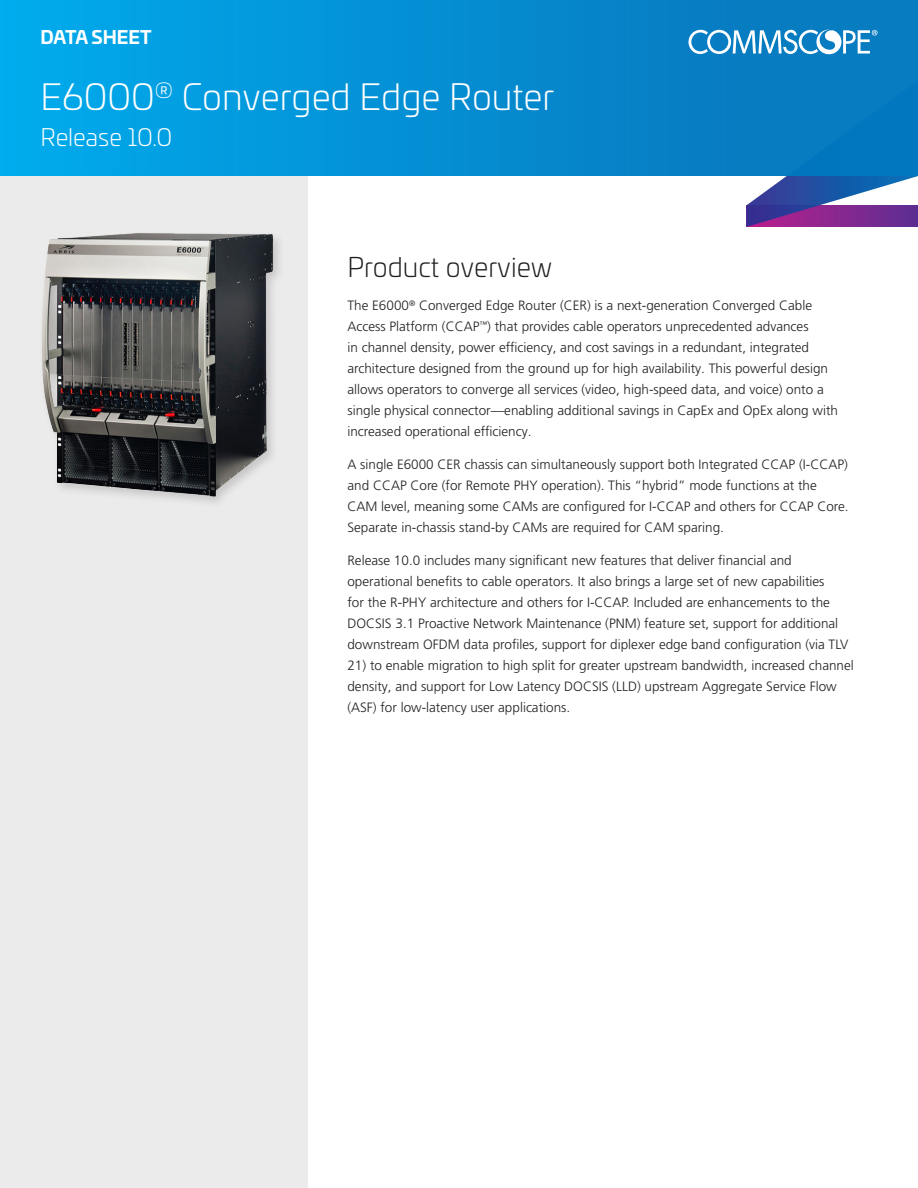
<style>
.page{position:relative;width:918px;height:1188px;background:#fff}
.page>*{position:absolute;margin:0;border:0;box-sizing:border-box;transform-origin:0 0}
.CS_Cover_Ribbon_Head{font:300 36px "Univia Pro";color:#fff}
.CS_Body_Header_-_Lev{font:300 27px "Univia Pro";color:#231f20}
.CS_Cover_Ribbon_Subh{font:300 24px "Univia Pro";color:#fff}
.CS_Doc_Type{font:700 18px "Univia Pro";color:#fff}
.CS_Body_Text{font:300 13.5px/21px "Frutiger LT Pro";color:#231f20}
</style>
<div class="page">
<div style="left:0;top:175px;width:308px;height:1013px;background:#ecebeb"></div>
<svg style="left:746px;top:175px;width:172px;height:52px"></svg>
<div style="left:0;top:0;width:918px;height:175px;background:linear-gradient(to right,#01a9eb,#0873ba)"></div>
<img style="left:42px;top:233px;width:237px;height:270px">
<svg style="left:688px;top:29px;width:189px;height:25px"></svg>
<p class="CS_Doc_Type" style="left:40px;top:23px;width:113px">DATA SHEET</p>
<p class="CS_Cover_Ribbon_Head" style="left:40px;top:71px;width:515px">E6000<sup>®</sup> Converged Edge Router</p>
<p class="CS_Cover_Ribbon_Subh" style="left:40px;top:120px;width:133px">Release 10.0</p>
<p class="CS_Body_Header_-_Lev" style="left:347px;top:248px;width:206px">Product overview</p>
<p class="CS_Body_Text" style="left:347px;top:295px;width:492px">The E6000<sup>®</sup> Converged Edge Router (CER) is a next-generation Converged Cable Access Platform (CCAP<sup>™</sup>) that provides cable operators unprecedented advances<br>in channel density, power efficiency, and cost savings in a redundant, integrated architecture designed from the ground up for high availability. This powerful design allows operators to converge all services (video, high-speed data, and voice) onto a single physical connector—enabling additional savings in CapEx and OpEx along with increased operational efficiency.</p>
<p class="CS_Body_Text" style="left:347px;top:454px;width:503px">A single E6000 CER chassis can simultaneously support both Integrated CCAP (I-CCAP) and CCAP Core (for Remote PHY operation). This “hybrid” mode functions at the CAM level, meaning some CAMs are configured for I-CCAP and others for CCAP Core.<br>Separate in-chassis stand-by CAMs are required for CAM sparing.</p>
<p class="CS_Body_Text" style="left:347px;top:550px;width:502px">Release 10.0 includes many significant new features that deliver financial and operational benefits to cable operators. It also brings a large set of new capabilities<br>for the R-PHY architecture and others for I-CCAP. Included are enhancements to the DOCSIS 3.1 Proactive Network Maintenance (PNM) feature set, support for additional downstream OFDM data profiles, support for diplexer edge band configuration (via TLV</p>
<p class="CS_Body_Text" style="left:347px;top:655px;width:508px">21) to enable migration to high split for greater upstream bandwidth, increased channel density, and support for Low Latency DOCSIS (LLD) upstream Aggregate Service Flow (ASF) for low-latency user applications.</p>
</div>
